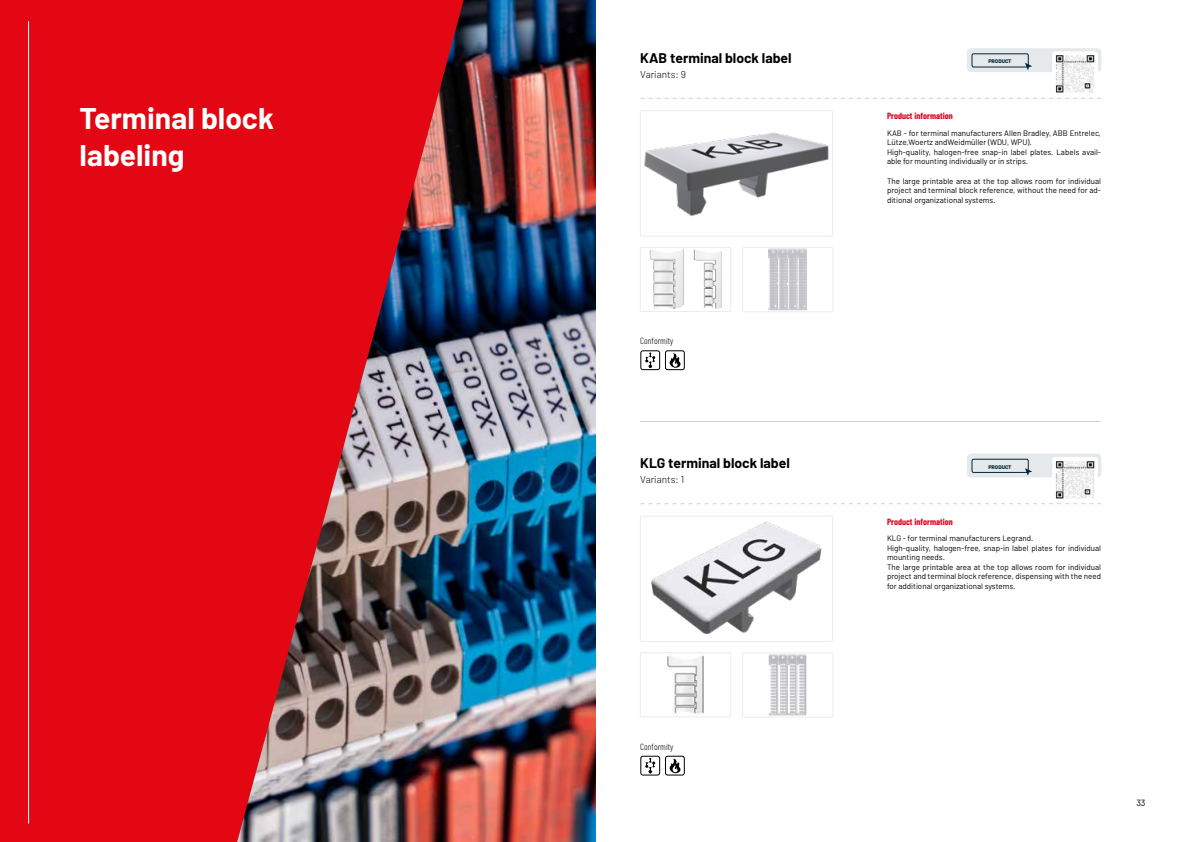
<style>
.page{position:relative;width:1191px;height:842px;background:#fff}
.page>*{position:absolute;margin:0;border:0;box-sizing:border-box;transform-origin:0 0}
.t1{font:700 30px/37px "Barlow";color:#fff}
.t2{font:700 14px "Barlow";color:#000}
.t3{font:300 10px "Barlow";color:#000}
.t4{font:700 9px "Barlow Condensed";color:#e2001a}
.t5{font:300 9px "Barlow Condensed";color:#000}
.t6{font:9px "Barlow";color:#000}
.t7{font:8px/9.6px "Barlow";color:#000}
.t8{font:700 6.3px "Barlow";color:#002536}
</style>
<div class="page">
<img style="left:463px;top:0;width:132px;height:842px">
<svg style="left:0;top:0;width:463px;height:842px;background:#c81f2a"></svg>
<hr style="left:28px;top:22px;width:1px;height:801px;background:#fff">
<svg style="left:640px;top:98px;width:461px;height:1px"></svg>
<img style="left:644px;top:132px;width:185px;height:85px">
<div style="left:640px;top:110px;width:192px;height:126px;border:1px solid #ececec"></div>
<div style="left:967px;top:48px;width:134px;height:24px;background:#e6e9eb;border-radius:4px"></div>
<div style="left:1052px;top:52px;width:45px;height:44px;background:#fff;border-radius:3px"></div>
<img style="left:1055px;top:52px;width:42px;height:41px">
<svg style="left:971px;top:53px;width:61px;height:17px"></svg>
<svg style="left:640px;top:350px;width:20px;height:20px"></svg>
<div style="left:641px;top:351px;width:18px;height:18px;background:#fff;border-radius:2px"></div>
<svg style="left:645px;top:352px;width:10px;height:16px"></svg>
<svg style="left:665px;top:350px;width:20px;height:20px"></svg>
<div style="left:666px;top:351px;width:18px;height:18px;background:#fff;border-radius:2px"></div>
<svg style="left:669px;top:353px;width:11px;height:15px"></svg>
<svg style="left:721px;top:251px;width:1px;height:57px"></svg>
<img style="left:649px;top:249px;width:72px;height:61px">
<div style="left:640px;top:247px;width:91px;height:65px;border:1px solid #ececec"></div>
<img style="left:768px;top:249px;width:39px;height:61px">
<div style="left:742px;top:247px;width:91px;height:65px;border:1px solid #ececec"></div>
<hr style="left:640px;top:421px;width:460px;height:1px;background:#d0d3d6">
<svg style="left:640px;top:503px;width:461px;height:1px"></svg>
<img style="left:651px;top:521px;width:171px;height:113px">
<div style="left:640px;top:516px;width:192px;height:126px;border:1px solid #ececec"></div>
<div style="left:967px;top:454px;width:134px;height:23px;background:#e6e9eb;border-radius:4px"></div>
<div style="left:1052px;top:457px;width:45px;height:44px;background:#fff;border-radius:3px"></div>
<img style="left:1055px;top:457px;width:42px;height:42px">
<svg style="left:971px;top:459px;width:61px;height:16px"></svg>
<svg style="left:640px;top:756px;width:20px;height:19px"></svg>
<div style="left:641px;top:757px;width:18px;height:17px;background:#fff;border-radius:2px"></div>
<svg style="left:645px;top:758px;width:10px;height:15px"></svg>
<svg style="left:665px;top:756px;width:20px;height:19px"></svg>
<div style="left:666px;top:757px;width:18px;height:17px;background:#fff;border-radius:2px"></div>
<svg style="left:669px;top:759px;width:11px;height:14px"></svg>
<img style="left:667px;top:655px;width:37px;height:59px">
<div style="left:640px;top:652px;width:91px;height:65px;border:1px solid #ececec"></div>
<img style="left:768px;top:655px;width:39px;height:60px">
<div style="left:742px;top:653px;width:91px;height:64px;border:1px solid #ececec"></div>
<h2 class="t2" style="left:640px;top:49px;width:153px">KAB terminal block label</h2>
<p class="t3" style="left:640px;top:68px;width:47px">Variants: 9</p>
<p class="t8" style="left:988px;top:57px;width:25px">Product</p>
<h1 class="t1" style="left:79px;top:99px;width:196px">Terminal block labeling</h1>
<p class="t4" style="left:887px;top:111px;width:67px">Product information</p>
<p class="t7" style="left:887px;top:128px;width:216px">KAB - for terminal manufacturers Allen Bradley, ABB Entrelec, Lütze,Woertz andWeidmüller (WDU, WPU).<br>High-quality, halogen-free snap-in label plates. Labels avail&shy;able for mounting individually or in strips.</p>
<p class="t7" style="left:887px;top:176px;width:216px;text-align:justify">The large printable area at the top allows room for individual project and terminal block reference, without the need for ad&shy;ditional organizational systems.</p>
<p class="t5" style="left:640px;top:335px;width:34px">Conformity</p>
<h2 class="t2" style="left:640px;top:454px;width:151px">KLG terminal block label</h2>
<p class="t3" style="left:640px;top:474px;width:45px">Variants: 1</p>
<p class="t4" style="left:887px;top:516px;width:67px">Product information</p>
<p class="t8" style="left:988px;top:462px;width:25px">Product</p>
<p class="t7" style="left:887px;top:533px;width:216px">KLG - for terminal manufacturers Legrand.<br>High-quality, halogen-free, snap-in label plates for individual mounting needs.<br>The large printable area at the top allows room for individual project and terminal block reference, dispensing with the need for additional organizational systems.</p>
<p class="t5" style="left:640px;top:741px;width:34px">Conformity</p>
<p class="t6" style="left:1136px;top:798px;width:11px">33</p>
</div>
